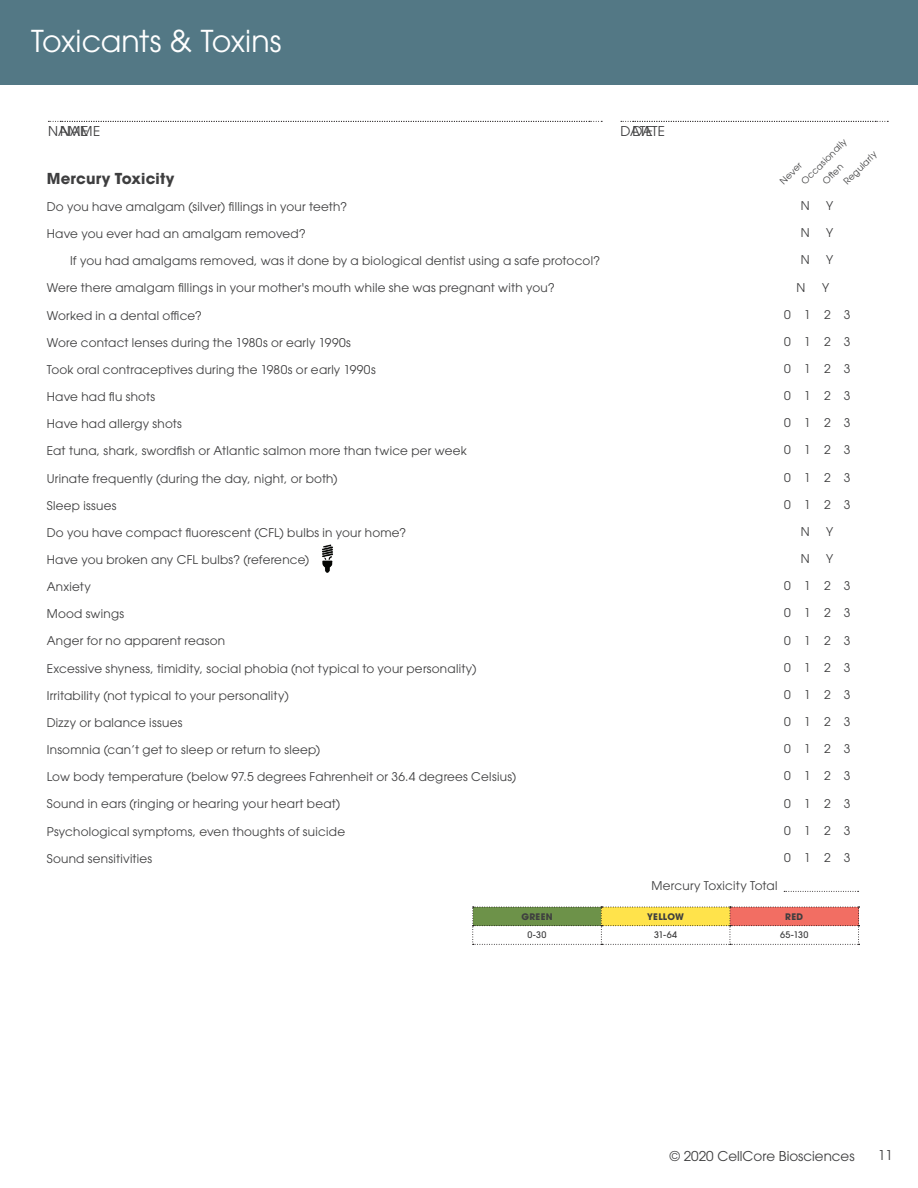
<style>
.page{position:relative;width:918px;height:1188px;background:#fff}
.page>*{position:absolute;margin:0;border:0;box-sizing:border-box;transform-origin:0 0}
.t1{font:30px "ITC Avant Garde Pro";color:#fff}
.t2{font:700 15px "ITC Avant Garde Pro";letter-spacing:.01em;color:#3e3e3f}
.t3{font:13.5px "ITC Avant Garde Pro";color:#3e3e3f}
.t4{font:12px "ITC Avant Garde Pro";letter-spacing:.02em;color:#3e3e3f}
.t5{font:9px "ITC Avant Garde Pro";color:#3e3e3f}
.t6{font:500 9px "ITC Avant Garde Pro";letter-spacing:.035em;color:#3e3e3f}
.t7{font:700 9px "ITC Avant Garde Pro";letter-spacing:.035em;color:#3e3e3f}
</style>
<div class="page">
<div style="left:0;top:0;width:918px;height:84px;background:#537885"></div>
<svg style="left:784px;top:891px;width:75px;height:1px"></svg>
<svg style="left:472px;top:907px;width:388px;height:38px"></svg>
<img style="left:322px;top:544px;width:11px;height:29px">
<svg style="left:48px;top:121px;width:554px;height:1px"></svg>
<svg style="left:621px;top:121px;width:267px;height:1px"></svg>
<h1 class="t1" style="left:31px;top:23px;width:252px">Toxicants &amp; Toxins</h1>
<p class="t3" style="left:60px;top:123px;width:42px">NAME</p>
<p class="t3" style="left:633px;top:123px;width:34px">DATE</p>
<p class="t3" style="left:48px;top:123px;width:42px">NAME</p>
<p class="t3" style="left:621px;top:123px;width:34px">DATE</p>
<p class="t2" style="left:47px;top:168px;width:129px">Mercury Toxicity</p>
<p class="t4" style="left:47px;top:199px;width:302px">Do you have amalgam (silver) fillings in your teeth?</p>
<p class="t4" style="left:47px;top:226px;width:261px">Have you ever had an amalgam removed?</p>
<p class="t4" style="left:70px;top:253px;width:532px">If you had amalgams removed, was it done by a biological dentist using a safe protocol?</p>
<p class="t4" style="left:47px;top:281px;width:510px">Were there amalgam fillings in your mother's mouth while she was pregnant with you?</p>
<p class="t4" style="left:47px;top:308px;width:157px">Worked in a dental office?</p>
<p class="t4" style="left:47px;top:335px;width:306px">Wore contact lenses during the 1980s or early 1990s</p>
<p class="t4" style="left:47px;top:362px;width:331px">Took oral contraceptives during the 1980s or early 1990s</p>
<p class="t4" style="left:47px;top:389px;width:110px">Have had flu shots</p>
<p class="t4" style="left:47px;top:416px;width:137px">Have had allergy shots</p>
<p class="t4" style="left:47px;top:444px;width:422px">Eat tuna, shark, swordfish or Atlantic salmon more than twice per week</p>
<p class="t4" style="left:47px;top:471px;width:292px">Urinate frequently (during the day, night, or both)</p>
<p class="t4" style="left:47px;top:498px;width:71px">Sleep issues</p>
<p class="t4" style="left:47px;top:525px;width:361px">Do you have compact fluorescent (CFL) bulbs in your home?</p>
<p class="t4" style="left:47px;top:552px;width:264px">Have you broken any CFL bulbs? (reference)</p>
<p class="t4" style="left:47px;top:579px;width:46px">Anxiety</p>
<p class="t4" style="left:47px;top:606px;width:79px">Mood swings</p>
<p class="t4" style="left:47px;top:634px;width:180px">Anger for no apparent reason</p>
<p class="t4" style="left:47px;top:661px;width:431px">Excessive shyness, timidity, social phobia (not typical to your personality)</p>
<p class="t4" style="left:47px;top:688px;width:244px">Irritability (not typical to your personality)</p>
<p class="t4" style="left:47px;top:715px;width:137px">Dizzy or balance issues</p>
<p class="t4" style="left:47px;top:742px;width:275px">Insomnia (can’t get to sleep or return to sleep)</p>
<p class="t4" style="left:47px;top:769px;width:471px">Low body temperature (below 97.5 degrees Fahrenheit or 36.4 degrees Celsius)</p>
<p class="t4" style="left:47px;top:797px;width:295px">Sound in ears (ringing or hearing your heart beat)</p>
<p class="t4" style="left:47px;top:824px;width:300px">Psychological symptoms, even thoughts of suicide</p>
<p class="t4" style="left:47px;top:851px;width:107px">Sound sensitivities</p>
<p class="t5" style="left:799px;top:179px;width:61px;rotate:-45deg">Occasionally</p>
<p class="t5" style="left:841px;top:179px;width:44px;rotate:-45deg">Regularly</p>
<p class="t5" style="left:778px;top:179px;width:28px;rotate:-45deg">Never</p>
<p class="t5" style="left:820px;top:179px;width:26px;rotate:-45deg">Oft en</p>
<p class="t4" style="left:801px;top:198px;width:10px">N</p>
<p class="t4" style="left:826px;top:198px;width:9px">Y</p>
<p class="t4" style="left:801px;top:225px;width:10px">N</p>
<p class="t4" style="left:826px;top:225px;width:9px">Y</p>
<p class="t4" style="left:801px;top:253px;width:10px">N</p>
<p class="t4" style="left:826px;top:253px;width:9px">Y</p>
<p class="t4" style="left:797px;top:280px;width:10px">N</p>
<p class="t4" style="left:822px;top:280px;width:9px">Y</p>
<p class="t4" style="left:784px;top:307px;width:68px">0 1 2 3</p>
<p class="t4" style="left:784px;top:334px;width:68px">0 1 2 3</p>
<p class="t4" style="left:784px;top:361px;width:68px">0 1 2 3</p>
<p class="t4" style="left:784px;top:388px;width:68px">0 1 2 3</p>
<p class="t4" style="left:784px;top:415px;width:68px">0 1 2 3</p>
<p class="t4" style="left:784px;top:443px;width:68px">0 1 2 3</p>
<p class="t4" style="left:784px;top:470px;width:68px">0 1 2 3</p>
<p class="t4" style="left:784px;top:497px;width:68px">0 1 2 3</p>
<p class="t4" style="left:801px;top:524px;width:10px">N</p>
<p class="t4" style="left:826px;top:524px;width:9px">Y</p>
<p class="t4" style="left:801px;top:551px;width:10px">N</p>
<p class="t4" style="left:826px;top:551px;width:9px">Y</p>
<p class="t4" style="left:784px;top:578px;width:68px">0 1 2 3</p>
<p class="t4" style="left:784px;top:606px;width:68px">0 1 2 3</p>
<p class="t4" style="left:784px;top:633px;width:68px">0 1 2 3</p>
<p class="t4" style="left:784px;top:660px;width:68px">0 1 2 3</p>
<p class="t4" style="left:784px;top:687px;width:68px">0 1 2 3</p>
<p class="t4" style="left:784px;top:714px;width:68px">0 1 2 3</p>
<p class="t4" style="left:784px;top:741px;width:68px">0 1 2 3</p>
<p class="t4" style="left:784px;top:769px;width:68px">0 1 2 3</p>
<p class="t4" style="left:784px;top:796px;width:68px">0 1 2 3</p>
<p class="t4" style="left:784px;top:823px;width:68px">0 1 2 3</p>
<p class="t4" style="left:784px;top:850px;width:68px">0 1 2 3</p>
<p class="t4" style="left:652px;top:878px;width:127px">Mercury Toxicity Total</p>
<p class="t7" style="left:521px;top:910px;width:33px">GREEN</p>
<p class="t7" style="left:647px;top:910px;width:38px">YELLOW</p>
<p class="t7" style="left:785px;top:910px;width:19px">RED</p>
<p class="t6" style="left:528px;top:929px;width:21px">0-30</p>
<p class="t6" style="left:654px;top:929px;width:25px">31-64</p>
<p class="t6" style="left:780px;top:929px;width:30px">65-130</p>
<p class="t3" style="left:670px;top:1148px;width:186px">© 2020 CellCore Biosciences</p>
<p class="t3" style="left:878px;top:1147px;width:16px">11</p>
</div>
